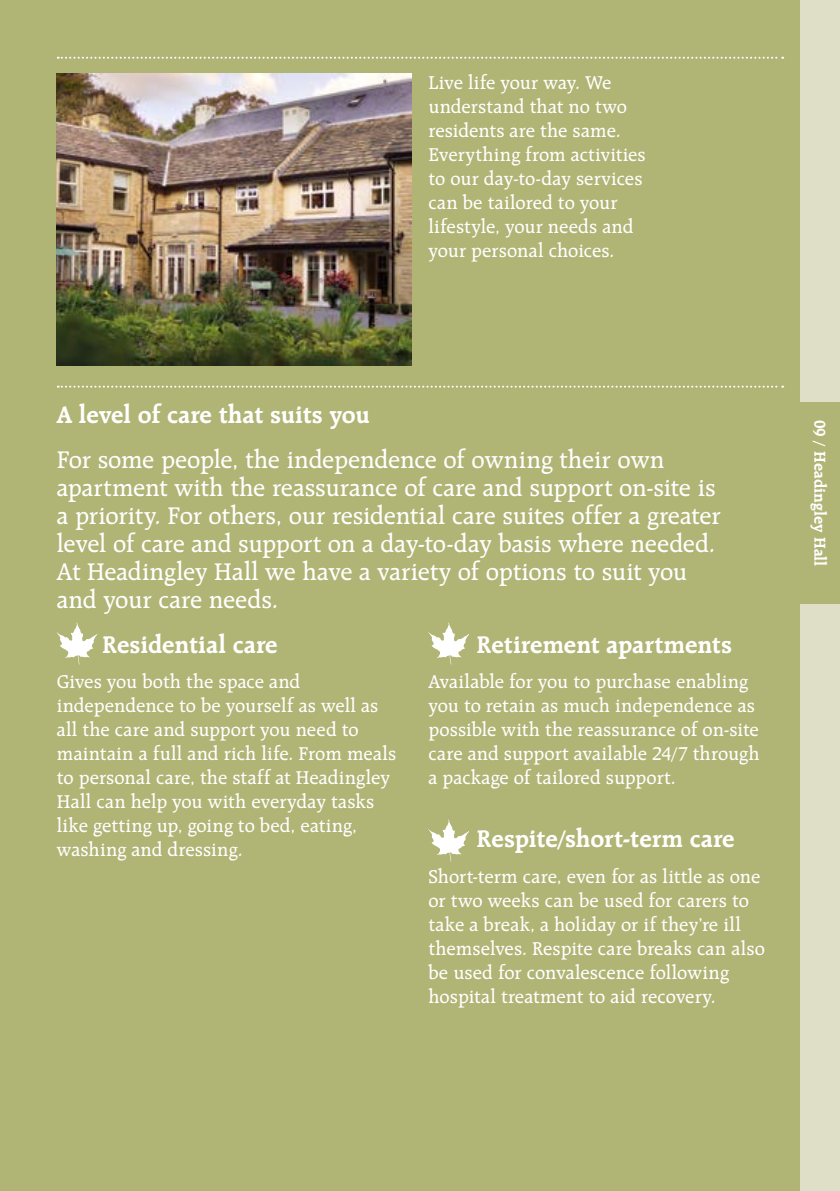
<style>
.page{position:relative;width:840px;height:1191px;background:#fff}
.page>*{position:absolute;margin:0;border:0;box-sizing:border-box;transform-origin:0 0}
.t1{font:500 26px/28px "Raleigh BT";letter-spacing:-.01em;color:#fff}
.t2{font:700 26px "Raleigh BT";letter-spacing:-.005em;color:#fff}
.t3{font:500 20px/24px "Raleigh BT";color:#fff}
.t4{font:700 17px "Raleigh BT";color:#fff}
</style>
<div class="page">
<div style="left:0;top:0;width:801px;height:1191px;background:#b0b474"></div>
<div style="left:799px;top:0;width:40px;height:1191px;background:#dedfc6"></div>
<div style="left:799px;top:403px;width:40px;height:201px;background:#b0b474"></div>
<svg style="left:58px;top:386px;width:724px;height:2px"></svg>
<svg style="left:58px;top:57px;width:724px;height:2px"></svg>
<img style="left:57px;top:74px;width:354px;height:292px">
<svg style="left:56px;top:622px;width:41px;height:42px"></svg>
<svg style="left:428px;top:622px;width:41px;height:42px"></svg>
<svg style="left:428px;top:819px;width:41px;height:42px"></svg>
<p class="t3" style="left:428px;top:70px;width:219px">Live life your way. We understand that no two residents are the same.<br>Everything from activities to our day-to-day services can be tailored to your lifestyle, your needs and your personal choices.</p>
<h1 class="t2" style="left:57px;top:398px;width:314px">A level of care that suits you</h1>
<p class="t1" style="left:57px;top:445px;width:665px">For some people, the independence of owning their own apartment with the reassurance of care and support on-site is a priority. For others, our residential care suites offer a greater level of care and support on a day-to-day basis where needed.<br>At Headingley Hall we have a variety of options to suit you and your care needs.</p>
<h1 class="t2" style="left:102px;top:628px;width:177px">Residential care</h1>
<p class="t3" style="left:57px;top:669px;width:341px">Gives you both the space and independence to be yourself as well as all the care and support you need to maintain a full and rich life. From meals to personal care, the staff at Headingley Hall can help you with everyday tasks like getting up, going to bed, eating, washing and dressing.</p>
<h1 class="t2" style="left:476px;top:628px;width:257px">Retirement apartments</h1>
<p class="t3" style="left:428px;top:669px;width:333px">Available for you to purchase enabling you to retain as much independence as possible with the reassurance of on-site care and support available 24/7 through a package of tailored support.</p>
<h1 class="t2" style="left:476px;top:823px;width:260px">Respite/short-term care</h1>
<p class="t3" style="left:428px;top:864px;width:338px">Short-term care, even for as little as one or two weeks can be used for carers to take a break, a holiday or if they’re ill themselves. Respite care breaks can also be used for convalescence following hospital treatment to aid recovery.</p>
<p class="t4" style="left:829px;top:420px;width:148px;rotate:90deg">09 / Headingley Hall</p>
</div>
